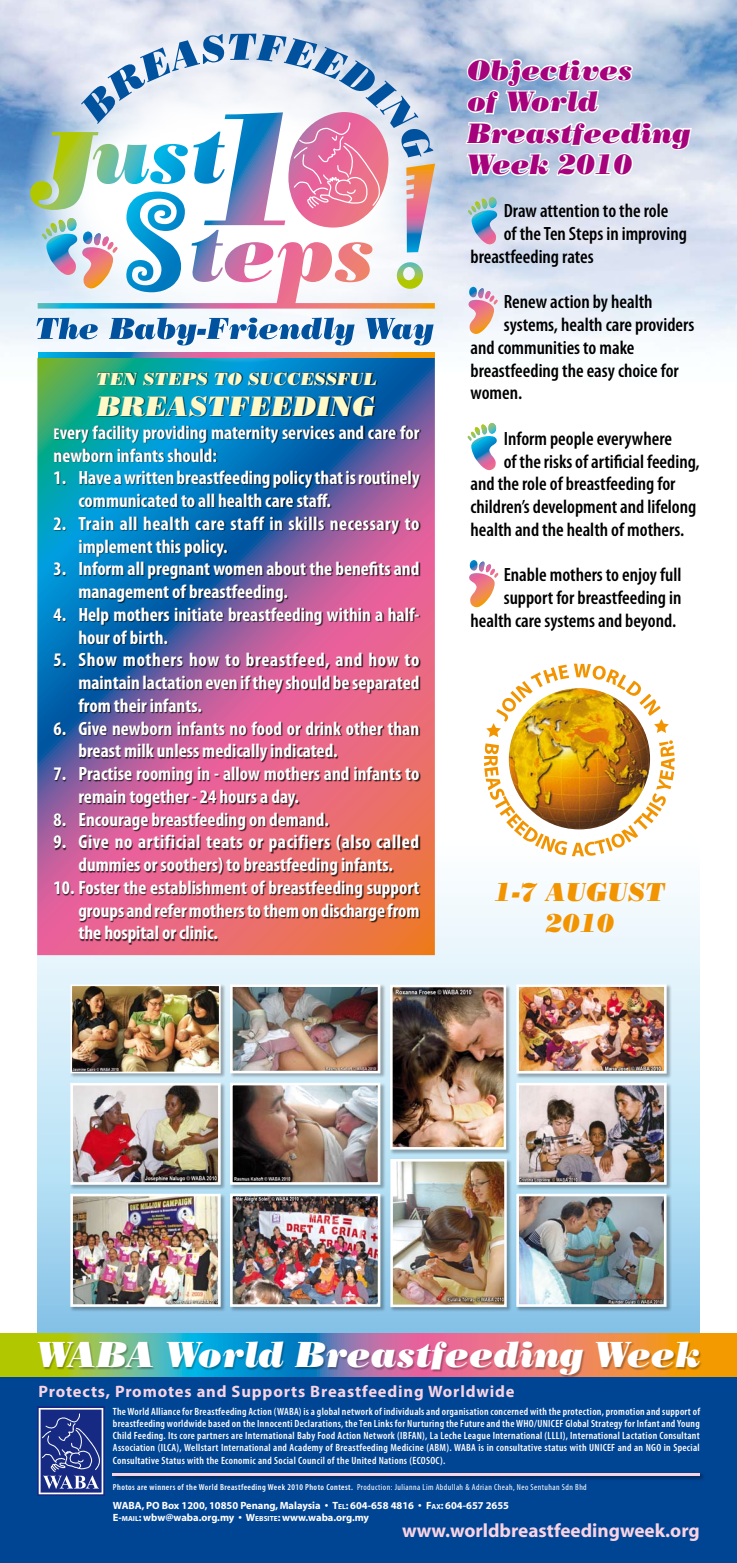
<style>
.page{position:relative;width:737px;height:1563px;background:#fff}
.page>*{position:absolute;margin:0;border:0;box-sizing:border-box;transform-origin:0 0}
.t1{font:italic 36.14px "Bodoni Poster";color:#fff}
.t2{font:italic 28px/31.5px "Bodoni Poster";color:#a5027c}
.t3{font:italic 28px "Bodoni Poster";color:#fff9c7}
.t4{font:italic 25.81px/31px "Bodoni Poster";color:#f29400;text-align:center}
.t5{font:700 condensed 19.25px/22.8px "Myriad Pro";color:#fff}
.t6{font:600 condensed 19.25px/22.8px "Myriad Pro";color:#000;text-align:right}
.t7{font:700 condensed 19.25px/22.8px "Myriad Pro";letter-spacing:.025em;color:#fff}
.t8{font:700 19.25px "Myriad";color:#f8d3e3}
.t9{font:italic 17.5px "Bodoni Poster";color:#fff9c7}
.t10{font:700 16.54px "Myriad Pro";letter-spacing:.05em;color:#f8d3e3}
.t11{font:600 condensed 10.5px/12.4px "Myriad Pro";letter-spacing:.03em;color:#fff;text-align:justify}
.t12{font:700 10.5px/12.2px "Myriad";color:#fff}
.t13{font:600 condensed 8.75px "Myriad Pro";letter-spacing:.05em;color:#fff}
.s1{font-size:15.75px}
.s2{font-weight:400}
.s3{font-size:7.35px}
</style>
<div class="page">
<div style="left:37px;top:836px;width:662px;height:497px;background:linear-gradient(to bottom,#fff,#8ccaeb)"></div>
<div style="left:0;top:1375px;width:737px;height:188px;background:#004494"></div>
<svg style="left:0;top:1333px;width:737px;height:43px;background:#ae9d53"></svg>
<img style="left:37px;top:1406px;width:67px;height:89px">
<div style="left:112px;top:1472px;width:593px;height:9px;background:#000;opacity:.4"></div>
<hr style="left:113px;top:1472px;width:586px;height:3px;background:#f8d3e3">
<div style="left:37px;top:1341px;width:665px;height:37px;background:#000;opacity:.3"></div>
<img style="left:0;top:0;width:737px;height:358px">
<svg style="left:37px;top:358px;width:398px;height:597px;background:#797a8e"></svg>
<svg style="left:25px;top:6px;width:428px;height:356px"></svg>
<svg style="left:37px;top:318px;width:61px;height:21px"></svg>
<svg style="left:109px;top:318px;width:245px;height:27px"></svg>
<svg style="left:365px;top:318px;width:68px;height:27px"></svg>
<svg style="left:38px;top:352px;width:396px;height:6px;background:#a88284"></svg>
<svg style="left:30px;top:34px;width:405px;height:275px"></svg>
<div style="left:390px;top:1158px;width:122px;height:155px;background:#000;opacity:.3"></div>
<img style="left:394px;top:1163px;width:109px;height:140px">
<div style="left:390px;top:1159px;width:117px;height:148px;border:3px solid #fff"></div>
<div style="left:389px;top:984px;width:123px;height:171px;background:#000;opacity:.3"></div>
<img style="left:394px;top:988px;width:108px;height:157px">
<div style="left:390px;top:984px;width:116px;height:165px;border:3px solid #fff"></div>
<div style="left:70px;top:1193px;width:156px;height:119px;background:#000;opacity:.3"></div>
<img style="left:74px;top:1197px;width:143px;height:106px">
<div style="left:70px;top:1193px;width:151px;height:114px;border:3px solid #fff"></div>
<div style="left:516px;top:1082px;width:156px;height:108px;background:#000;opacity:.3"></div>
<img style="left:520px;top:1087px;width:142px;height:93px">
<div style="left:516px;top:1083px;width:150px;height:101px;border:3px solid #fff"></div>
<div style="left:229px;top:984px;width:157px;height:95px;background:#000;opacity:.3"></div>
<img style="left:234px;top:988px;width:142px;height:81px">
<div style="left:230px;top:984px;width:150px;height:89px;border:3px solid #fff"></div>
<div style="left:229px;top:1082px;width:157px;height:108px;background:#000;opacity:.3"></div>
<img style="left:234px;top:1087px;width:142px;height:93px">
<div style="left:230px;top:1083px;width:150px;height:101px;border:3px solid #fff"></div>
<div style="left:229px;top:1193px;width:157px;height:119px;background:#000;opacity:.3"></div>
<img style="left:234px;top:1197px;width:142px;height:106px">
<div style="left:230px;top:1193px;width:150px;height:114px;border:3px solid #fff"></div>
<div style="left:516px;top:984px;width:156px;height:95px;background:#000;opacity:.3"></div>
<img style="left:520px;top:988px;width:142px;height:81px">
<div style="left:516px;top:984px;width:150px;height:89px;border:3px solid #fff"></div>
<div style="left:70px;top:1082px;width:156px;height:108px;background:#000;opacity:.3"></div>
<img style="left:74px;top:1087px;width:143px;height:93px">
<div style="left:70px;top:1083px;width:151px;height:101px;border:3px solid #fff"></div>
<div style="left:70px;top:984px;width:156px;height:95px;background:#000;opacity:.3"></div>
<img style="left:73px;top:987px;width:145px;height:83px">
<div style="left:70px;top:984px;width:151px;height:89px;border:2px solid #fff"></div>
<div style="left:516px;top:1193px;width:156px;height:119px;background:#000;opacity:.3"></div>
<img style="left:520px;top:1197px;width:142px;height:106px">
<div style="left:516px;top:1193px;width:150px;height:114px;border:3px solid #fff"></div>
<svg style="left:484px;top:663px;width:190px;height:193px"></svg>
<img style="left:509px;top:688px;width:141px;height:141px;border-radius:50%">
<svg style="left:467px;top:287px;width:32px;height:47px"></svg>
<svg style="left:467px;top:197px;width:31px;height:48px"></svg>
<svg style="left:469px;top:560px;width:30px;height:48px"></svg>
<svg style="left:467px;top:423px;width:30px;height:48px"></svg>
<div style="left:53px;top:371px;width:368px;height:574px;background:#000;opacity:.75"></div>
<svg style="left:464px;top:57px;width:229px;height:121px"></svg>
<p class="t9" style="left:96px;top:368px;width:282px">TEN STEPS TO SUCCESSFUL</p>
<h2 class="t3" style="left:97px;top:389px;width:278px">BREASTFEEDING</h2>
<p class="t5" style="left:54px;top:420px;width:367px"><span class="s1">E</span>very facility providing maternity services and care for newborn infants should:</p>
<p class="t5" style="left:78px;top:466px;width:342px;text-indent:-25px">1. Have a written breastfeeding policy that is routinely communicated to all health care staff.</p>
<p class="t7" style="left:78px;top:511px;width:342px;text-indent:-25px">2. Train all health care staff in skills necessary to implement this policy.</p>
<p class="t5" style="left:78px;top:557px;width:342px;text-indent:-25px">3. Inform all pregnant women about the benefits and management of breastfeeding.</p>
<p class="t5" style="left:78px;top:602px;width:342px;text-indent:-25px">4. Help mothers initiate breastfeeding within a half&shy;hour of birth.</p>
<p class="t5" style="left:78px;top:648px;width:342px;text-align:justify;text-indent:-25px">5. Show mothers how to breastfeed, and how to maintain lactation even if they should be separated from their infants.</p>
<p class="t5" style="left:78px;top:716px;width:342px;text-indent:-25px">6. Give newborn infants no food or drink other than breast milk unless medically indicated.</p>
<p class="t5" style="left:78px;top:762px;width:342px;text-indent:-25px">7. Practise rooming in - allow mothers and infants to remain together - 24 hours a day.</p>
<p class="t5" style="left:54px;top:807px;width:277px">8. Encourage breastfeeding on demand.</p>
<p class="t5" style="left:54px;top:830px;width:367px;text-align:center">9. Give no artificial teats or pacifiers (also called dummies or soothers) to breastfeeding infants.</p>
<p class="t5" style="left:78px;top:875px;width:343px;text-align:justify;text-indent:-25px">10. Foster the establishment of breastfeeding support groups and refer mothers to them on discharge from the hospital or clinic.</p>
<h2 class="t2" style="left:467px;top:54px;width:225px">Objectives<br>of World<br>Breastfeeding<br>Week 2010</h2>
<p class="t6" style="left:504px;top:199px;width:166px">Draw attention to the role</p>
<p class="t6" style="left:504px;top:222px;width:185px">of the Ten Steps in improving</p>
<p class="t6" style="left:470px;top:245px;width:125px">breastfeeding rates</p>
<p class="t6" style="left:504px;top:290px;width:150px">Renew action by health</p>
<p class="t6" style="left:504px;top:313px;width:192px">systems, health care providers</p>
<p class="t6" style="left:470px;top:336px;width:165px">and communities to make</p>
<p class="t6" style="left:470px;top:358px;width:210px">breastfeeding the easy choice for</p>
<p class="t6" style="left:470px;top:381px;width:53px">women.</p>
<p class="t6" style="left:504px;top:427px;width:170px">Inform people everywhere</p>
<p class="t6" style="left:504px;top:449px;width:197px">of the risks of artificial feeding,</p>
<p class="t6" style="left:470px;top:472px;width:206px">and the role of breastfeeding for</p>
<p class="t6" style="left:470px;top:495px;width:227px">children’s development and lifelong</p>
<p class="t6" style="left:470px;top:518px;width:215px">health and the health of mothers.</p>
<p class="t6" style="left:470px;top:563px;width:212px">Enable mothers to enjoy full support for breastfeeding in health care systems and beyond.</p>
<h3 class="t4" style="left:494px;top:876px;width:172px">1-7 August<br>2010</h3>
<h1 class="t1" style="left:37px;top:1333px;width:664px">WABA World Breastfeeding Week</h1>
<p class="t10" style="left:38px;top:1380px;width:477px">Protects, Promotes and Supports Breastfeeding Worldwide</p>
<p class="t11" style="left:113px;top:1404px;width:588px">The World Alliance for Breastfeeding Action (WABA) is a global network of individuals and organisation concerned with the protection, promotion and support of breastfeeding worldwide based on the Innocenti Declarations, the Ten Links for Nurturing the Future and the WHO/UNICEF Global Strategy for Infant and Young Child Feeding. Its core partners are International Baby Food Action Network (IBFAN), La Leche League International (LLLI), International Lactation Consultant Association (ILCA), Wellstart International and Academy of Breastfeeding Medicine (ABM). WABA is in consultative status with UNICEF and an NGO in Special Consultative Status with the Economic and Social Council of the United Nations (ECOSOC).</p>
<p class="t13" style="left:113px;top:1481px;width:475px">Photos are winners of the World Breastfeeding Week 2010 Photo Contest. <span class="s2">Production: Julianna Lim Abdullah &amp; Adrian Cheah, Neo Sentuhan Sdn Bhd</span></p>
<p class="t12" style="left:113px;top:1499px;width:398px">WABA, PO Box 1200, 10850 Penang, Malaysia • T<span class="s3">el</span>: 604-658 4816 • F<span class="s3">ax</span>: 604-657 2655<br>E-<span class="s3">mail</span>: wbw@waba.org.my • W<span class="s3">ebsite</span>: www.waba.org.my</p>
<p class="t8" style="left:402px;top:1520px;width:299px">www.worldbreastfeedingweek.org</p>
</div>
